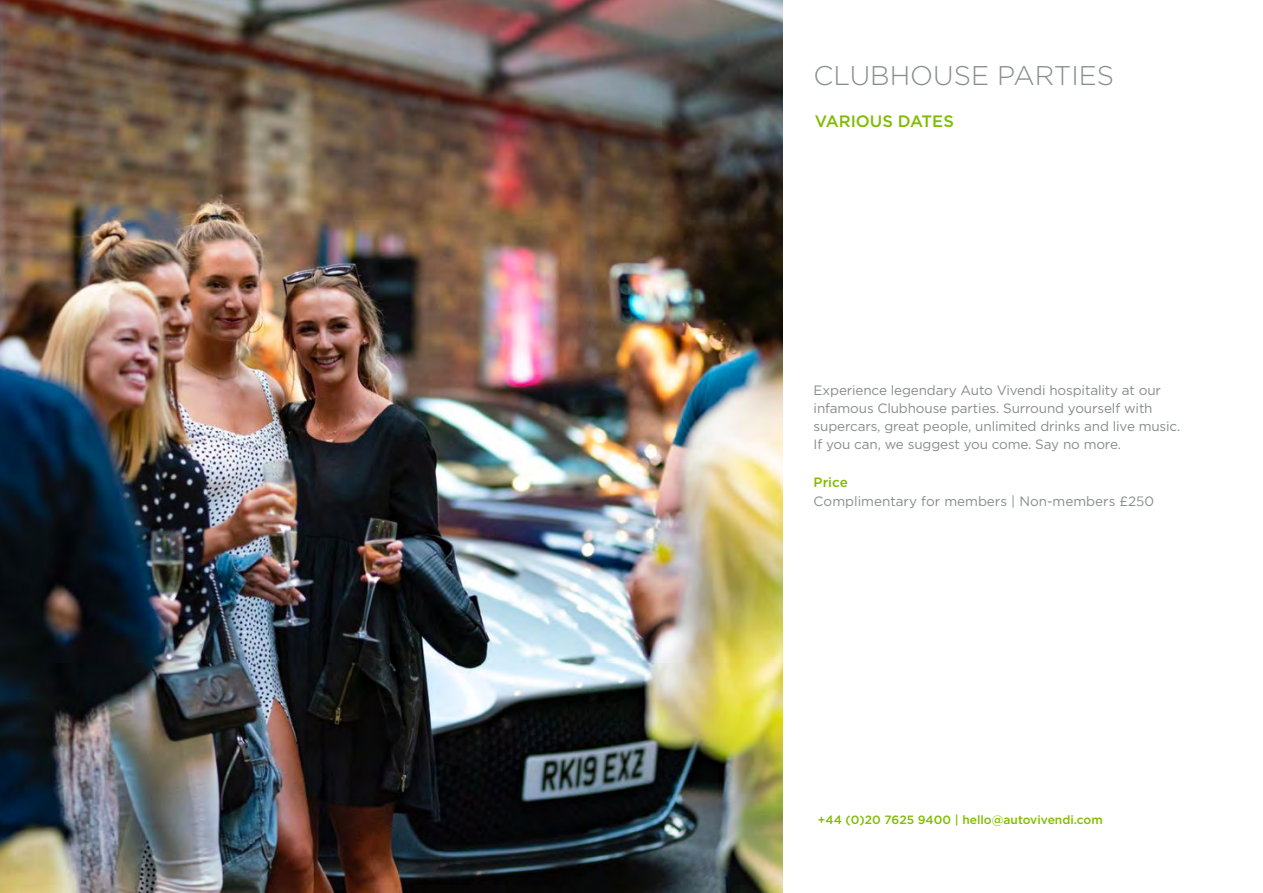
<style>
.page{position:relative;width:1263px;height:893px;background:#fff}
.page>*{position:absolute;margin:0;border:0;box-sizing:border-box;transform-origin:0 0}
.t1{font:300 27px "Gotham";color:#888b8d}
.t2{font:500 16.5px "Gotham";color:#80bc00}
.t3{font:13.5px/18px "Gotham";letter-spacing:-.01em;color:#888b8d}
.t4{font:500 13.5px "Gotham";color:#80bc00}
.t5{font:500 12px "Gotham";color:#80bc00}
</style>
<div class="page">
<img style="left:0;top:0;width:782px;height:893px">
<h1 class="t1" style="left:814px;top:59px;width:302px">CLUBHOUSE PARTIES</h1>
<p class="t2" style="left:815px;top:110px;width:140px">VARIOUS DATES</p>
<p class="t3" style="left:814px;top:381px;width:368px">Experience legendary Auto Vivendi hospitality at our infamous Clubhouse parties. Surround yourself with supercars, great people, unlimited drinks and live music.<br>If you can, we suggest you come. Say no more.</p>
<p class="t4" style="left:814px;top:473px;width:36px">Price</p>
<p class="t3" style="left:814px;top:492px;width:342px">Complimentary for members | Non-members £250</p>
<p class="t5" style="left:818px;top:812px;width:286px">+44 (0)20 7625 9400 | hello@autovivendi.com</p>
</div>
